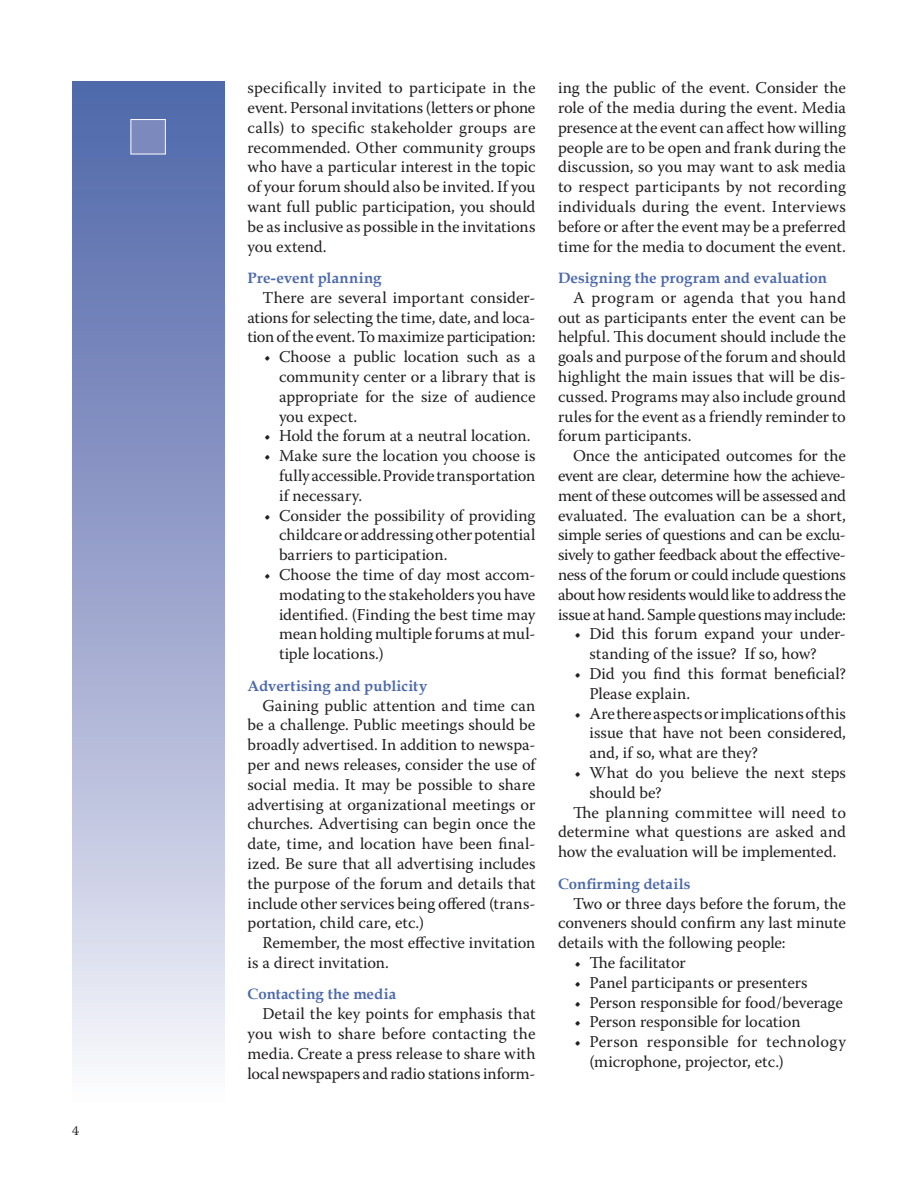
<style>
.page{position:relative;width:918px;height:1188px;background:#fff}
.page>*{position:absolute;margin:0;border:0;box-sizing:border-box;transform-origin:0 0}
.body{font:16.5px/19.8px "Warnock Pro";letter-spacing:-.005em;color:#231f20;text-align:justify}
.body-2{font:16.5px/19.8px "Warnock Pro";letter-spacing:.015em;color:#231f20}
._3{font:700 15px "Book Antiqua";letter-spacing:.01em;color:#4c69aa}
.t1{font:13.5px "Warnock Pro";color:#231f20}
</style>
<div class="page">
<div style="left:72px;top:81px;width:152px;height:1026px;background:linear-gradient(to bottom,#4960a6,#f6f4fa)"></div>
<div style="left:130px;top:119px;width:36px;height:35px;background:#7b89bd;border:1px solid #fff"></div>
<p class="t1" style="left:72px;top:1122px;width:8px">4</p>
<p class="body" style="left:248px;top:78px;width:290px">specifically invited to participate in the event. Personal invitations (letters or phone calls) to specific stakeholder groups are recommended. Other community groups who have a particular interest in the topic of your forum should also be invited. If you want full public participation, you should be as inclusive as possible in the invitations you extend.</p>
<p class="_3" style="left:248px;top:268px;width:136px">Pre-event planning</p>
<p class="body" style="left:248px;top:287px;width:290px;text-indent:15px">There are several important consider&shy;ations for selecting the time, date, and loca&shy;tion of the event. To maximize participation:</p>
<p class="body" style="left:279px;top:347px;width:258px;text-indent:-15px">• Choose a public location such as a community center or a library that is appropriate for the size of audience you expect.</p>
<p class="body" style="left:264px;top:426px;width:268px">• Hold the forum at a neutral location.</p>
<p class="body" style="left:279px;top:446px;width:258px;text-indent:-15px">• Make sure the location you choose is fully accessible. Provide transportation if necessary.</p>
<p class="body" style="left:279px;top:505px;width:258px;text-indent:-15px">• Consider the possibility of providing childcare or addressing other potential barriers to participation.</p>
<p class="body" style="left:279px;top:564px;width:258px;text-indent:-15px">• Choose the time of day most accom&shy;modating to the stakeholders you have identified. (Finding the best time may mean holding multiple forums at mul&shy;tiple locations.)</p>
<p class="_3" style="left:248px;top:675px;width:181px">Advertising and publicity</p>
<p class="body" style="left:248px;top:695px;width:290px;text-indent:15px">Gaining public attention and time can be a challenge. Public meetings should be broadly advertised. In addition to newspa&shy;per and news releases, consider the use of social media. It may be possible to share advertising at organizational meetings or churches. Advertising can begin once the date, time, and location have been final&shy;ized. Be sure that all advertising includes the purpose of the forum and details that include other services being offered (trans&shy;portation, child care, etc.)</p>
<p class="body" style="left:248px;top:933px;width:289px;text-indent:15px">Remember, the most effective invitation is a direct invitation.</p>
<p class="_3" style="left:248px;top:984px;width:150px">Contacting the media</p>
<p class="body" style="left:248px;top:1004px;width:290px;text-indent:15px">Detail the key points for emphasis that you wish to share before contacting the media. Create a press release to share with local newspapers and radio stations inform-</p>
<p class="body" style="left:558px;top:78px;width:290px">ing the public of the event. Consider the role of the media during the event. Media presence at the event can affect how willing people are to be open and frank during the discussion, so you may want to ask media to respect participants by not recording individuals during the event. Interviews before or after the event may be a preferred time for the media to document the event.</p>
<p class="_3" style="left:558px;top:268px;width:271px">Designing the program and evaluation</p>
<p class="body" style="left:558px;top:287px;width:290px;text-indent:15px">A program or agenda that you hand out as participants enter the event can be helpful. This document should include the goals and purpose of the forum and should highlight the main issues that will be dis&shy;cussed. Programs may also include ground rules for the event as a friendly reminder to forum participants.</p>
<p class="body" style="left:558px;top:446px;width:290px;text-indent:15px">Once the anticipated outcomes for the event are clear, determine how the achieve&shy;ment of these outcomes will be assessed and evaluated. The evaluation can be a short, simple series of questions and can be exclu&shy;sively to gather feedback about the effective&shy;ness of the forum or could include questions about how residents would like to address the issue at hand. Sample questions may include:</p>
<p class="body" style="left:590px;top:624px;width:258px;text-indent:-15px">• Did this forum expand your under&shy;standing of the issue? If so, how?</p>
<p class="body" style="left:590px;top:663px;width:258px;text-indent:-15px">• Did you find this format beneficial?<br>Please explain.</p>
<p class="body" style="left:590px;top:703px;width:258px;text-indent:-15px">• Are there aspects or implications of this issue that have not been considered, and, if so, what are they?</p>
<p class="body" style="left:590px;top:762px;width:258px;text-indent:-15px">• What do you believe the next steps should be?</p>
<p class="body" style="left:558px;top:802px;width:290px;text-indent:15px">The planning committee will need to determine what questions are asked and how the evaluation will be implemented.</p>
<p class="_3" style="left:558px;top:873px;width:134px">Confirming details</p>
<p class="body" style="left:558px;top:893px;width:290px;text-indent:15px">Two or three days before the forum, the conveners should confirm any last minute details with the following people:</p>
<p class="body" style="left:574px;top:952px;width:113px">• The facilitator</p>
<p class="body" style="left:574px;top:972px;width:235px">• Panel participants or presenters</p>
<p class="body" style="left:574px;top:992px;width:270px">• Person responsible for food/beverage</p>
<p class="body" style="left:574px;top:1012px;width:228px">• Person responsible for location</p>
<p class="body-2" style="left:590px;top:1032px;width:258px;text-indent:-15px">• Person responsible for technology (microphone, projector, etc.)</p>
</div>
